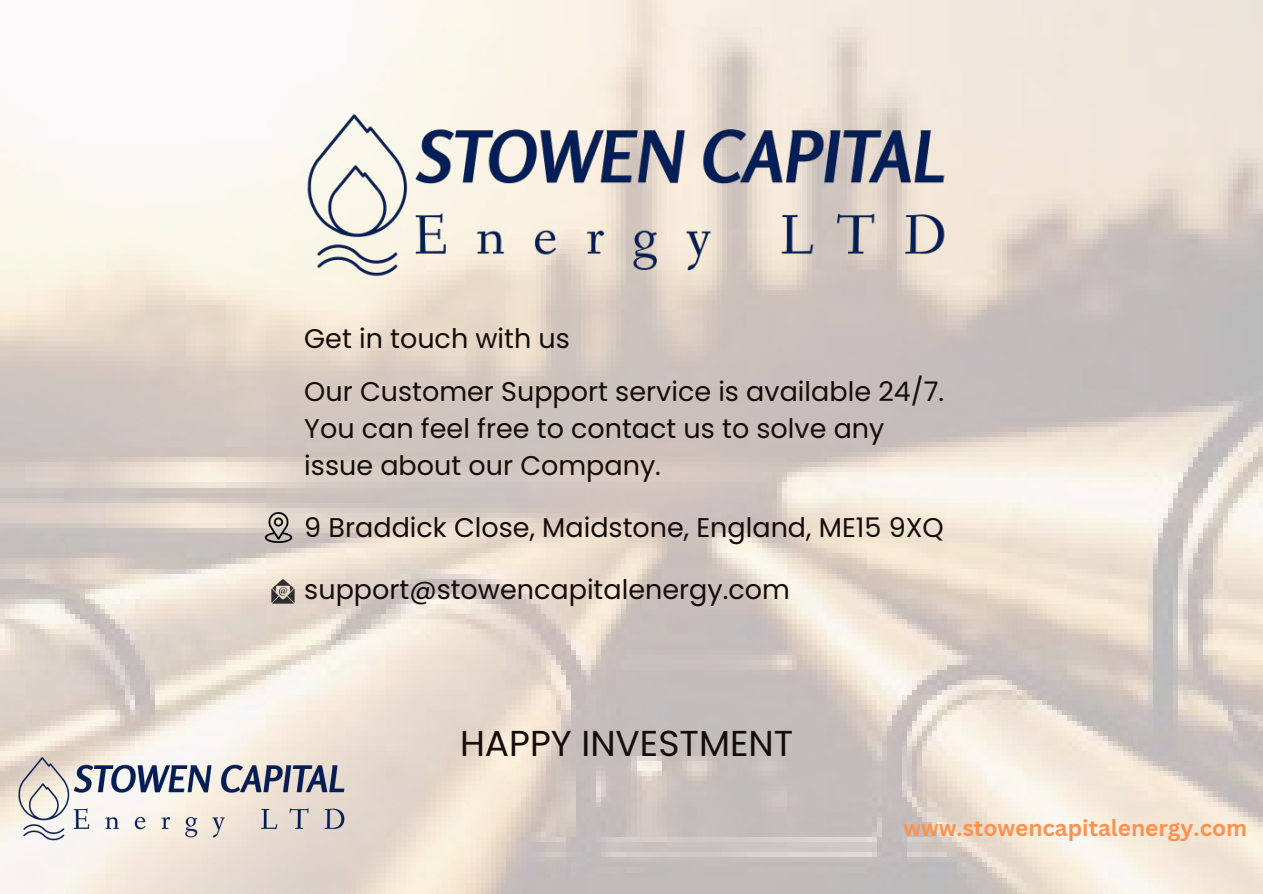
<style>
.page{position:relative;width:1263px;height:894px;background:#fff}
.page>*{position:absolute;margin:0;border:0;box-sizing:border-box;transform-origin:0 0}
.t1{font:36px "Poppins";color:#150d0a}
.t2{font:27px/37.2px "Poppins";color:#150d0a}
.t3{font:700 22.5px "Canva Sans";color:#ff914d}
</style>
<div class="page">
<img style="left:0;top:0;width:1263px;height:893px">
<img style="left:264px;top:512px;width:30px;height:30px">
<img style="left:264px;top:577px;width:39px;height:28px">
<img style="left:303px;top:89px;width:655px;height:192px">
<img style="left:16px;top:744px;width:336px;height:98px">
<p class="t2" style="left:304px;top:319px;width:267px">Get in touch with us</p>
<h2 class="t2" style="left:304px;top:372px;width:641px">Our Customer Support service is available 24/7.<br>You can feel free to contact us to solve any issue about our Company.</h2>
<h2 class="t2" style="left:304px;top:508px;width:641px">9 Braddick Close, Maidstone, England, ME15 9XQ</h2>
<h2 class="t2" style="left:304px;top:570px;width:487px">support@stowencapitalenergy.com</h2>
<h2 class="t1" style="left:460px;top:718px;width:335px">HAPPY INVESTMENT</h2>
<h1 class="t3" style="left:903px;top:812px;width:345px">www.stowencapitalenergy.com</h1>
</div>
